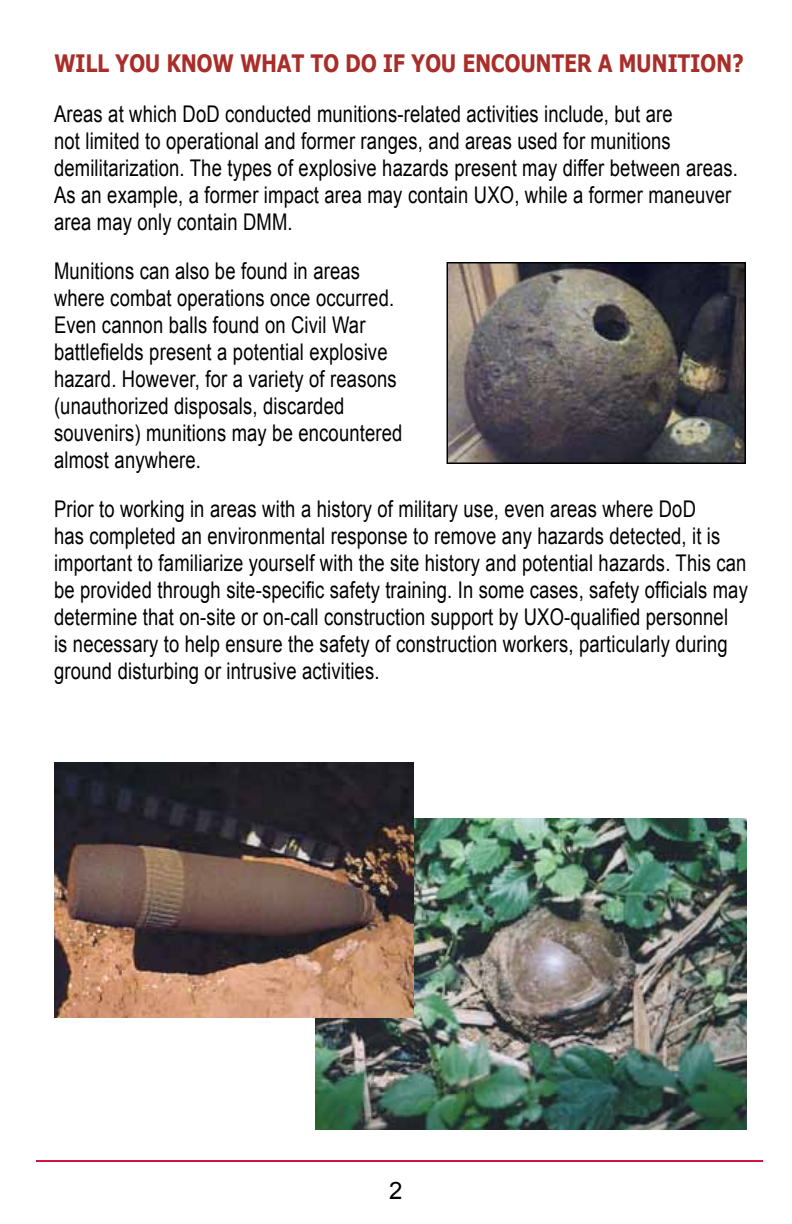
<style>
.page{position:relative;width:792px;height:1224px;background:#fff}
.page>*{position:absolute;margin:0;border:0;box-sizing:border-box;transform-origin:0 0}
.t1{font:700 24px "Verdana";letter-spacing:-.02em;color:#a92d28;scale:.8 1}
.t2{font:24px "Arial";color:#000}
.t3{font:23px/27px "Arial";letter-spacing:.01em;color:#000;scale:.8 1}
</style>
<div class="page">
<hr style="left:36px;top:1160px;width:727px;height:2px;background:#d31245">
<img style="left:316px;top:819px;width:431px;height:311px">
<img style="left:449px;top:264px;width:295px;height:198px">
<div style="left:447px;top:262px;width:299px;height:202px;border:1px solid #000"></div>
<img style="left:55px;top:763px;width:359px;height:255px">
<p class="t1" style="left:54px;top:48px;width:181px">WILL YOU KNOW</p>
<p class="t1" style="left:240px;top:48px;width:23px">WHA</p>
<p class="t1" style="left:292px;top:48px;width:567px">T TO DO IF YOU ENCOUNTER A MUNITION?</p>
<p class="t3" style="left:54px;top:100px;width:857px">Areas at which DoD conducted munitions-related activities include, but are<br>not limited to operational and former ranges, and areas used for munitions demilitarization. The types of explosive hazards present may differ between areas.<br>As an example, a former impact area may contain UXO, while a former maneuver area may only contain DMM.</p>
<p class="t3" style="left:54px;top:257px;width:437px">Munitions can also be found in areas where combat operations once occurred.<br>Even cannon balls found on Civil War battlefields present a potential explosive hazard. However, for a variety of reasons (unauthorized disposals, discarded souvenirs) munitions may be encountered almost anywhere.</p>
<p class="t3" style="left:54px;top:496px;width:869px">Prior to working in areas with a history of military use, even areas where DoD<br>has completed an environmental response to remove any hazards detected, it is important to familiarize yourself with the site history and potential hazards. This can be provided through site-specific safety training. In some cases, safety officials may determine that on-site or on-call construction support by UXO-qualified personnel<br>is necessary to help ensure the safety of construction workers, particularly during ground disturbing or intrusive activities.</p>
<p class="t2" style="left:389px;top:1178px;width:15px">2</p>
</div>
